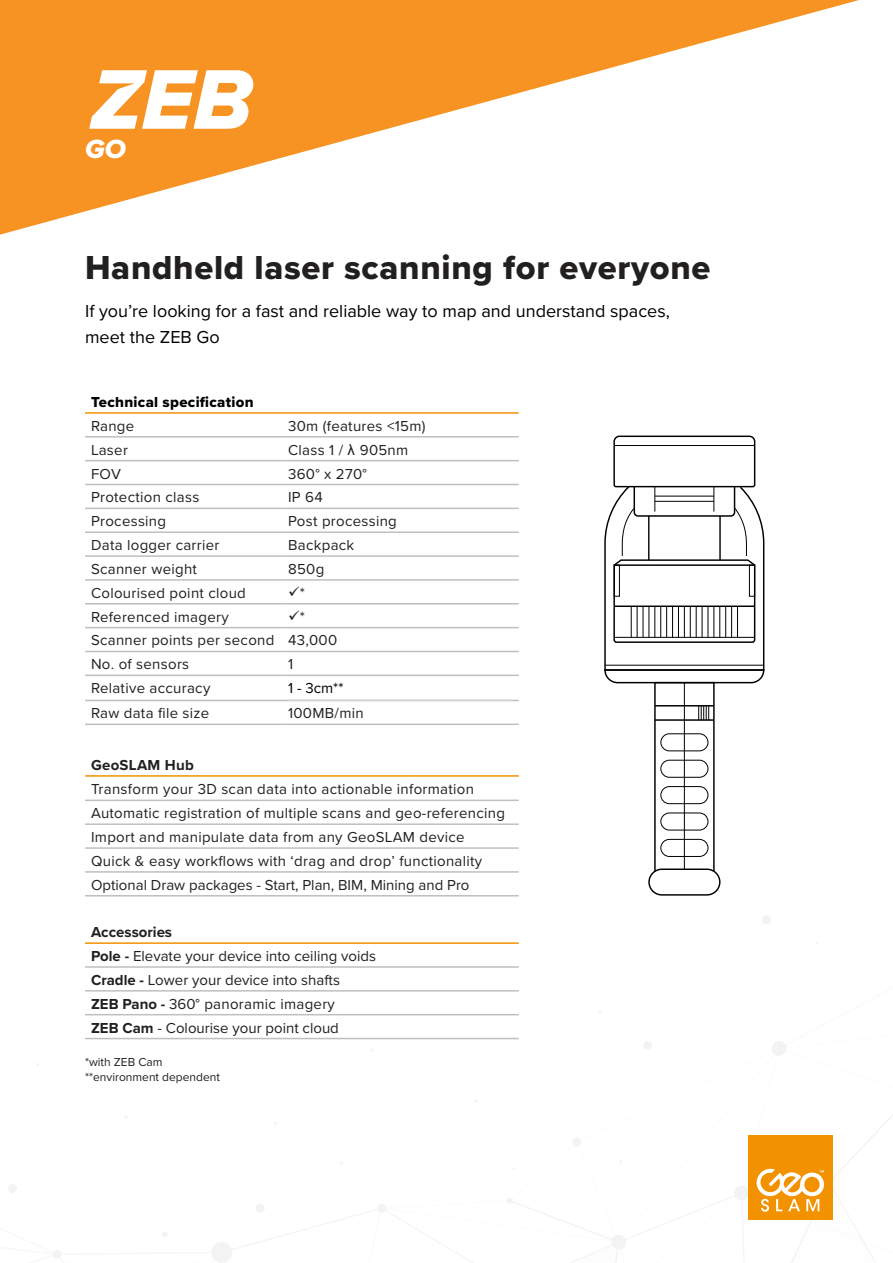
<style>
.page{position:relative;width:893px;height:1263px;background:#fff}
.page>*{position:absolute;margin:0;border:0;box-sizing:border-box;transform-origin:0 0}
.t1{font:34.5px "Proxima Nova Extrabld";letter-spacing:.02em;color:#221f1f}
.t2{font:27.3px "Proxima Nova Extrabld It";color:#fff}
.t3{font:18px/25.5px "Proxima Nova";color:#000}
.t4{font:15px/24px "Proxima Nova";letter-spacing:.02em;color:#221f1f}
.t5{font:15px/23.9px "Proxima Nova";color:#221f1f}
.t6{font:15px "Proxima Nova Extrabld";letter-spacing:.02em;color:#000}
.t7{font:700 15px "Proxima Nova";letter-spacing:.02em;color:#221f1f}
.t8{font:15px "Proxima Nova";color:#000}
.t9{font:12px/14.4px "Proxima Nova";color:#221f1f}
.s1{font-family:"Arial"}
.s2{font-weight:700}
</style>
<div class="page">
<div style="left:762px;top:915px;width:9px;height:10px;background:#f3f3f3;border-radius:50%"></div>
<svg style="left:604px;top:435px;width:161px;height:249px"></svg>
<div style="left:654px;top:682px;width:61px;height:190px;border:1px solid #000"></div>
<div style="left:660px;top:733px;width:48px;height:18px;border:1px solid #000;border-radius:9px"></div>
<div style="left:660px;top:760px;width:48px;height:18px;border:1px solid #000;border-radius:9px"></div>
<div style="left:660px;top:786px;width:48px;height:18px;border:1px solid #000;border-radius:9px"></div>
<div style="left:660px;top:813px;width:48px;height:17px;border:1px solid #000;border-radius:9px"></div>
<div style="left:660px;top:839px;width:48px;height:18px;border:1px solid #000;border-radius:9px"></div>
<div style="left:648px;top:868px;width:72px;height:28px;border:1px solid #000;border-radius:13px"></div>
<hr style="left:655px;top:719px;width:59px;height:2px;background:#000">
<hr style="left:655px;top:705px;width:59px;height:1px;background:#000">
<hr style="left:684px;top:683px;width:1px;height:186px;background:#000">
<svg style="left:698px;top:706px;width:11px;height:14px"></svg>
<svg style="left:108px;top:991px;width:785px;height:272px"></svg>
<hr style="left:85px;top:436px;width:197px;height:2px;background:#bfbfbf">
<hr style="left:282px;top:436px;width:237px;height:2px;background:#bfbfbf">
<hr style="left:85px;top:460px;width:197px;height:1px;background:#bfbfbf">
<hr style="left:282px;top:460px;width:237px;height:1px;background:#bfbfbf">
<hr style="left:85px;top:484px;width:197px;height:1px;background:#bfbfbf">
<hr style="left:282px;top:484px;width:237px;height:1px;background:#bfbfbf">
<hr style="left:85px;top:508px;width:197px;height:1px;background:#bfbfbf">
<hr style="left:282px;top:508px;width:237px;height:1px;background:#bfbfbf">
<hr style="left:85px;top:531px;width:197px;height:2px;background:#bfbfbf">
<hr style="left:282px;top:531px;width:237px;height:2px;background:#bfbfbf">
<hr style="left:85px;top:555px;width:197px;height:2px;background:#bfbfbf">
<hr style="left:282px;top:555px;width:237px;height:2px;background:#bfbfbf">
<hr style="left:85px;top:579px;width:197px;height:2px;background:#bfbfbf">
<hr style="left:282px;top:579px;width:237px;height:2px;background:#bfbfbf">
<hr style="left:85px;top:603px;width:197px;height:1px;background:#bfbfbf">
<hr style="left:282px;top:603px;width:237px;height:1px;background:#bfbfbf">
<hr style="left:85px;top:627px;width:197px;height:1px;background:#bfbfbf">
<hr style="left:282px;top:627px;width:237px;height:1px;background:#bfbfbf">
<hr style="left:85px;top:651px;width:197px;height:1px;background:#bfbfbf">
<hr style="left:282px;top:651px;width:237px;height:1px;background:#bfbfbf">
<hr style="left:85px;top:675px;width:197px;height:1px;background:#bfbfbf">
<hr style="left:282px;top:675px;width:237px;height:1px;background:#bfbfbf">
<hr style="left:85px;top:723px;width:197px;height:2px;background:#bfbfbf">
<hr style="left:282px;top:723px;width:237px;height:2px;background:#bfbfbf">
<hr style="left:85px;top:800px;width:197px;height:1px;background:#bfbfbf">
<hr style="left:282px;top:800px;width:237px;height:1px;background:#bfbfbf">
<hr style="left:85px;top:823px;width:197px;height:2px;background:#bfbfbf">
<hr style="left:282px;top:823px;width:237px;height:2px;background:#bfbfbf">
<hr style="left:85px;top:847px;width:197px;height:2px;background:#bfbfbf">
<hr style="left:282px;top:847px;width:237px;height:2px;background:#bfbfbf">
<hr style="left:85px;top:871px;width:197px;height:2px;background:#bfbfbf">
<hr style="left:282px;top:871px;width:237px;height:2px;background:#bfbfbf">
<hr style="left:85px;top:895px;width:197px;height:1px;background:#bfbfbf">
<hr style="left:282px;top:895px;width:237px;height:1px;background:#bfbfbf">
<hr style="left:85px;top:412px;width:197px;height:2px;background:#f39200">
<hr style="left:282px;top:412px;width:237px;height:2px;background:#f39200">
<hr style="left:85px;top:775px;width:197px;height:2px;background:#f39200">
<hr style="left:282px;top:775px;width:237px;height:2px;background:#f39200">
<hr style="left:85px;top:966px;width:197px;height:2px;background:#bfbfbf">
<hr style="left:282px;top:966px;width:237px;height:2px;background:#bfbfbf">
<hr style="left:85px;top:990px;width:197px;height:1px;background:#bfbfbf">
<hr style="left:282px;top:990px;width:237px;height:1px;background:#bfbfbf">
<hr style="left:85px;top:1014px;width:197px;height:1px;background:#bfbfbf">
<hr style="left:282px;top:1014px;width:237px;height:1px;background:#bfbfbf">
<hr style="left:85px;top:1038px;width:197px;height:1px;background:#bfbfbf">
<hr style="left:282px;top:1038px;width:237px;height:1px;background:#bfbfbf">
<hr style="left:85px;top:700px;width:197px;height:1px;background:#bfbfbf">
<hr style="left:282px;top:700px;width:237px;height:1px;background:#bfbfbf">
<hr style="left:85px;top:942px;width:197px;height:2px;background:#f39200">
<hr style="left:282px;top:942px;width:237px;height:2px;background:#f39200">
<hr style="left:288px;top:699px;width:225px;height:2px;background:#d1d2d4">
<svg style="left:0;top:0;width:859px;height:235px"></svg>
<svg style="left:89px;top:70px;width:164px;height:59px"></svg>
<h2 class="t2" style="left:85px;top:138px;width:42px">GO</h2>
<h1 class="t1" style="left:85px;top:253px;width:627px">Handheld laser scanning for everyone</h1>
<p class="t3" style="left:85px;top:300px;width:586px">If you’re looking for a fast and reliable way to map and understand spaces, meet the ZEB Go</p>
<p class="t6" style="left:91px;top:396px;width:164px">Technical specification</p>
<p class="t4" style="left:91px;top:415px;width:45px">Range</p>
<p class="t4" style="left:288px;top:415px;width:139px">30m (features &lt;15m)</p>
<p class="t4" style="left:91px;top:438px;width:38px">Laser</p>
<p class="t4" style="left:288px;top:438px;width:122px">Class 1 / <span class="s1">λ</span> 905nm</p>
<p class="t4" style="left:91px;top:462px;width:31px">FOV</p>
<p class="t4" style="left:288px;top:462px;width:80px">360° x 270°</p>
<p class="t4" style="left:91px;top:486px;width:110px">Protection class</p>
<p class="t4" style="left:288px;top:486px;width:36px">IP 64</p>
<p class="t4" style="left:91px;top:510px;width:77px">Processing</p>
<p class="t4" style="left:288px;top:510px;width:110px">Post processing</p>
<p class="t4" style="left:91px;top:534px;width:130px">Data logger carrier</p>
<p class="t4" style="left:288px;top:534px;width:68px">Backpack</p>
<p class="t4" style="left:91px;top:558px;width:107px">Scanner weight</p>
<p class="t4" style="left:288px;top:558px;width:38px">850g</p>
<p class="t4" style="left:91px;top:582px;width:156px">Colourised point cloud</p>
<p class="t4" style="left:288px;top:582px;width:18px">✓*</p>
<p class="t4" style="left:91px;top:605px;width:139px">Referenced imagery</p>
<p class="t4" style="left:91px;top:605px;width:248px;text-indent:197px">✓*<br>Scanner points per second 43,000<br>No. of sensors</p>
<p class="t4" style="left:288px;top:653px;width:7px">1</p>
<p class="t4" style="left:91px;top:677px;width:121px">Relative accuracy</p>
<p class="t8" style="left:288px;top:682px;width:57px">1 - 3cm**</p>
<p class="t4" style="left:91px;top:702px;width:120px">Raw data file size</p>
<p class="t4" style="left:288px;top:702px;width:77px">100MB/min</p>
<p class="t7" style="left:91px;top:759px;width:104px">GeoSLAM Hub</p>
<p class="t4" style="left:91px;top:778px;width:416px">Transform your 3D scan data into actionable information Automatic registration of multiple scans and geo-referencing Import and manipulate data from any GeoSLAM device Quick &amp; easy workflows with ‘drag and drop’ functionality Optional Draw packages - Start, Plan, BIM, Mining and Pro</p>
<p class="t5" style="left:91px;top:921px;width:287px"><span class="s2">Accessories<br>Pole -</span> Elevate your device into ceiling voids<br><span class="s2">Cradle -</span> Lower your device into shafts<br><span class="s2">ZEB Pano -</span> 360° panoramic imagery<br><span class="s2">ZEB Cam</span> - Colourise your point cloud</p>
<p class="t9" style="left:85px;top:1056px;width:136px">*with ZEB Cam **environment dependent</p>
</div>
